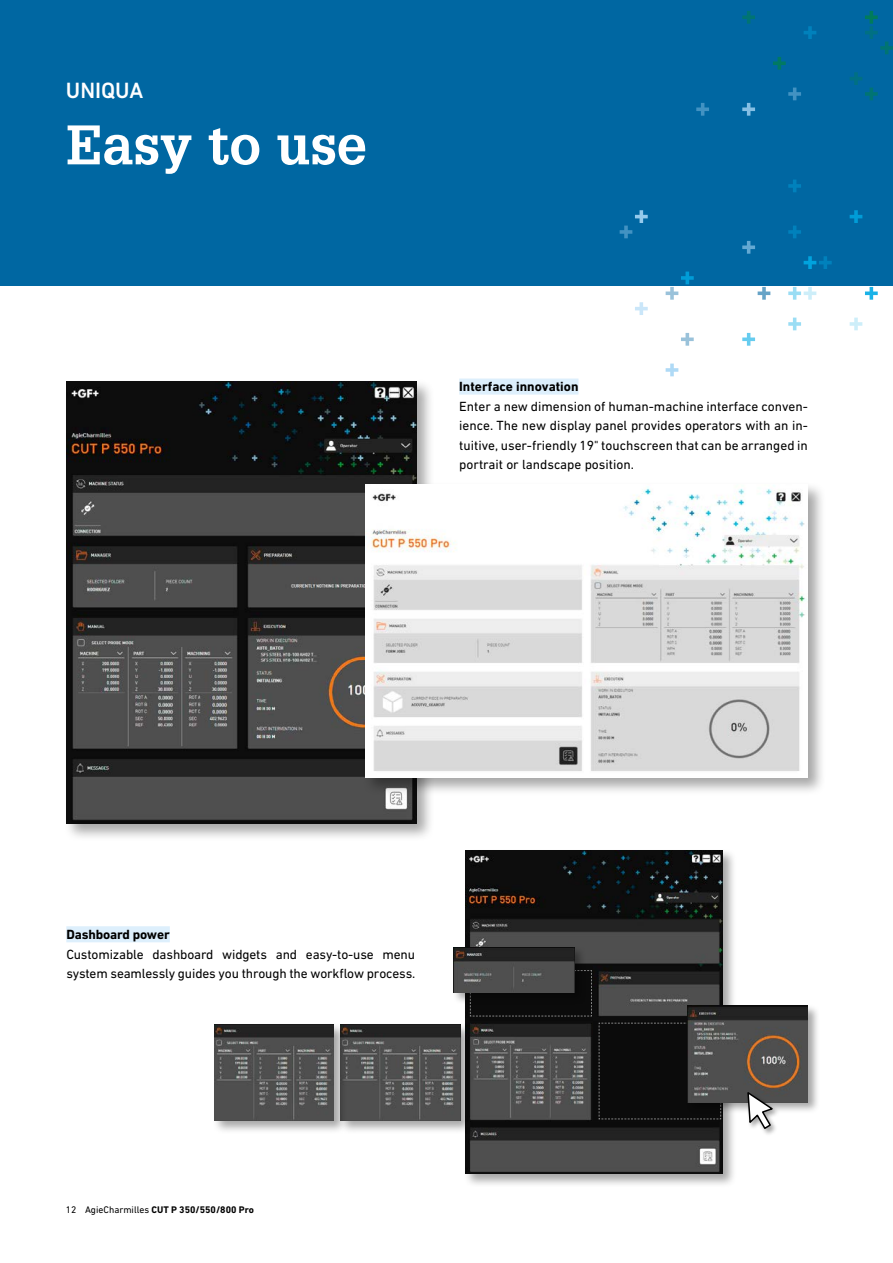
<style>
.page{position:relative;width:893px;height:1263px;background:#fff}
.page>*{position:absolute;margin:0;border:0;box-sizing:border-box;transform-origin:0 0}
.t1{font:700 54.3px "Glypha LT Pro";letter-spacing:-.01em;color:#fff}
.t2{font:500 22.5px "DIN Next W1 G";color:#fff}
.t3{font:13.5px/19.5px "DIN Next W1 G";letter-spacing:-.01em;color:#000;text-align:justify}
.t4{font:700 13.5px "DIN Next W1 G";color:#000}
.t5{font:700 9.75px "DIN Next W1 G";color:#000}
.s1{font-weight:400}
</style>
<div class="page">
<div style="left:0;top:0;width:893px;height:286px;background:#0067a2"></div>
<svg style="left:742px;top:11px;width:13px;height:13px"></svg>
<svg style="left:865px;top:11px;width:28px;height:43px"></svg>
<svg style="left:773px;top:57px;width:13px;height:13px"></svg>
<svg style="left:850px;top:72px;width:28px;height:28px"></svg>
<svg style="left:696px;top:103px;width:13px;height:13px"></svg>
<svg style="left:742px;top:103px;width:13px;height:13px"></svg>
<svg style="left:742px;top:241px;width:13px;height:13px"></svg>
<svg style="left:635px;top:302px;width:13px;height:13px"></svg>
<svg style="left:666px;top:364px;width:12px;height:12px"></svg>
<svg style="left:788px;top:287px;width:28px;height:13px"></svg>
<svg style="left:865px;top:287px;width:13px;height:13px"></svg>
<svg style="left:742px;top:333px;width:13px;height:13px"></svg>
<svg style="left:850px;top:210px;width:12px;height:13px"></svg>
<svg style="left:804px;top:256px;width:28px;height:13px"></svg>
<svg style="left:788px;top:180px;width:13px;height:12px"></svg>
<svg style="left:788px;top:318px;width:13px;height:12px"></svg>
<svg style="left:850px;top:318px;width:12px;height:12px"></svg>
<svg style="left:804px;top:26px;width:12px;height:13px"></svg>
<svg style="left:788px;top:88px;width:13px;height:13px"></svg>
<svg style="left:788px;top:225px;width:13px;height:13px"></svg>
<svg style="left:620px;top:210px;width:28px;height:29px"></svg>
<svg style="left:666px;top:272px;width:28px;height:28px"></svg>
<svg style="left:758px;top:287px;width:12px;height:13px"></svg>
<svg style="left:681px;top:333px;width:13px;height:13px"></svg>
<div style="left:64px;top:379px;width:371px;height:462px;background:#000;opacity:.35"></div>
<img style="left:66px;top:382px;width:351px;height:441px">
<div style="left:363px;top:482px;width:463px;height:314px;background:#000;opacity:.35"></div>
<img style="left:366px;top:485px;width:442px;height:293px">
<div style="left:463px;top:848px;width:274px;height:340px;background:#000;opacity:.35"></div>
<img style="left:466px;top:851px;width:257px;height:323px">
<svg style="left:593px;top:1021px;width:127px;height:100px"></svg>
<div style="left:469px;top:966px;width:124px;height:55px;background:#0b0b0b"></div>
<div style="left:598px;top:1022px;width:123px;height:97px;background:#0b0b0b"></div>
<svg style="left:470px;top:970px;width:122px;height:47px"></svg>
<div style="left:338px;top:1022px;width:136px;height:112px;background:#000;opacity:.35"></div>
<img style="left:348px;top:1024px;width:112px;height:96px">
<div style="left:212px;top:1022px;width:136px;height:112px;background:#000;opacity:.35"></div>
<img style="left:214px;top:1024px;width:120px;height:96px">
<div style="left:686px;top:1004px;width:134px;height:110px;background:#000;opacity:.35"></div>
<img style="left:688px;top:1006px;width:120px;height:96px">
<div style="left:452px;top:945px;width:134px;height:60px;background:#000;opacity:.35"></div>
<img style="left:454px;top:947px;width:120px;height:45px">
<div style="left:746px;top:1091px;width:34px;height:45px;background:#000;opacity:.35"></div>
<svg style="left:746px;top:1090px;width:29px;height:40px"></svg>
<div style="left:459px;top:379px;width:119px;height:16px;background:#ddeffc"></div>
<div style="left:66px;top:926px;width:104px;height:16px;background:#ddeffc"></div>
<h2 class="t2" style="left:66px;top:77px;width:79px">UNIQUA</h2>
<h1 class="t1" style="left:66px;top:111px;width:302px">Easy to use</h1>
<p class="t4" style="left:459px;top:379px;width:121px">Interface innovation</p>
<p class="t3" style="left:459px;top:396px;width:350px">Enter a new dimension of human-machine interface conven&shy;ience. The new display panel provides operators with an in&shy;tuitive, user-friendly 19" touchscreen that can be arranged in portrait or landscape position.</p>
<p class="t4" style="left:66px;top:926px;width:105px">Dashboard power</p>
<p class="t3" style="left:66px;top:944px;width:350px">Customizable dashboard widgets and easy-to-use menu system seamlessly guides you through the workflow process.</p>
<p class="t5" style="left:66px;top:1204px;width:190px"><span class="s1">12 AgieCharmilles</span> CUT P 350/550/800 Pro</p>
</div>
